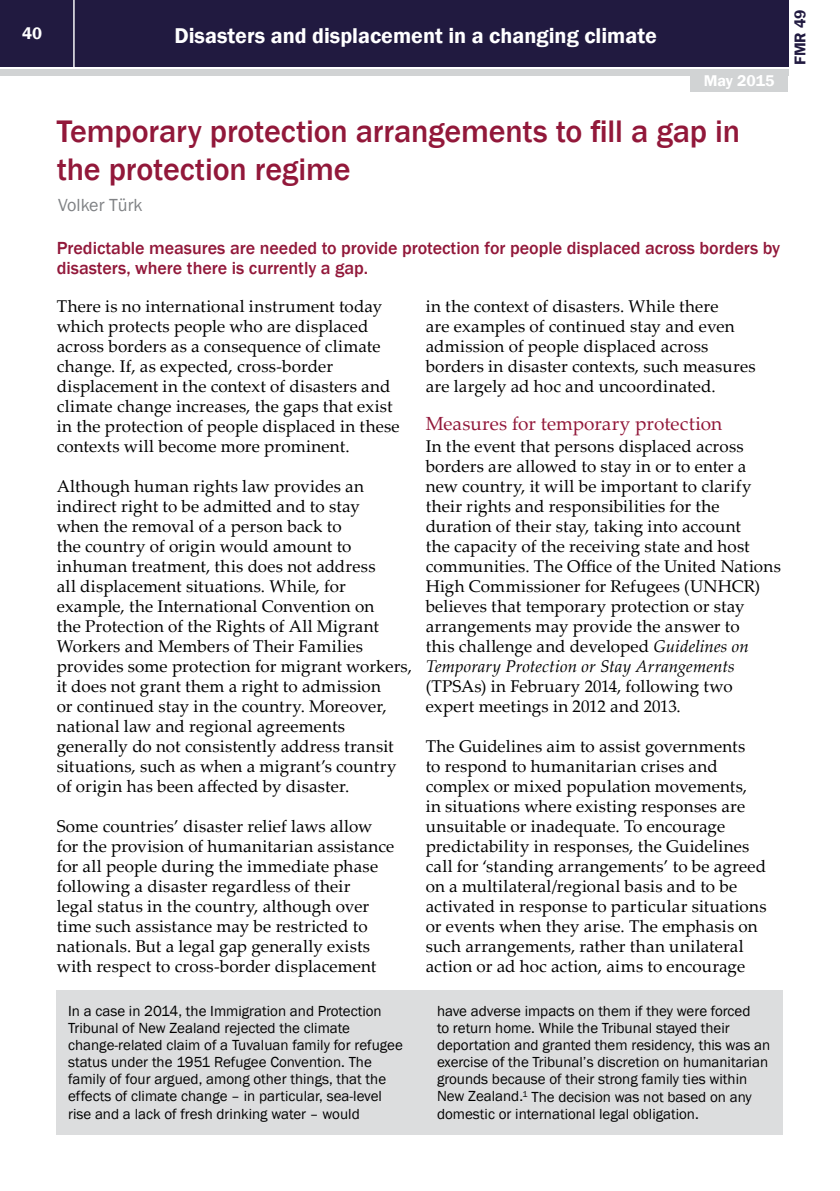
<style>
.page{position:relative;width:840px;height:1191px;background:#fff}
.page>*{position:absolute;margin:0;border:0;box-sizing:border-box;transform-origin:0 0}
.t1{font:500 32px/38px "Franklin Gothic";letter-spacing:-.005em;color:#92183a}
.t2{font:600 22px "Franklin Gothic";color:#fff}
.t3{font:19px "Palatino Linotype";letter-spacing:.005em;color:#92183a}
.t4{font:500 18px/20px "Franklin Gothic";color:#92183a}
.t5{font:18px "Franklin Gothic";color:#808285}
.t6{font:17px/20px "Palatino Linotype";letter-spacing:.01em;color:#000}
.t7{font:600 17px "Franklin Gothic";color:#fff}
.t8{font:600 16px "Franklin Gothic";color:#fff}
.t9{font:600 16px "Franklin Gothic";color:#211a40}
.t10{font:15px/17px "Franklin Gothic";color:#000}
.s1{font-style:italic}
</style>
<div class="page">
<div style="left:0;top:0;width:787px;height:66px;background:#211a40"></div>
<div style="left:0;top:69px;width:787px;height:6px;background:#d1d3d4"></div>
<hr style="left:73px;top:0;width:2px;height:67px;background:#fff">
<div style="left:689px;top:74px;width:98px;height:18px;background:#d1d3d4"></div>
<div style="left:57px;top:990px;width:725px;height:144px;background:#dcddde"></div>
<p class="t7" style="left:22px;top:23px;width:21px">40</p>
<p class="t2" style="left:174px;top:22px;width:483px">Disasters and displacement in a changing climate</p>
<p class="t8" style="left:703px;top:71px;width:72px">May 2015</p>
<h1 class="t1" style="left:57px;top:112px;width:684px">Temporary protection arrangements to fill a gap in the protection regime</h1>
<p class="t5" style="left:58px;top:194px;width:86px">Volker Türk</p>
<p class="t4" style="left:57px;top:238px;width:724px">Predictable measures are needed to provide protection for people displaced across borders by disasters, where there is currently a gap.</p>
<p class="t6" style="left:57px;top:296px;width:344px">There is no international instrument today which protects people who are displaced across borders as a consequence of climate change. If, as expected, cross-border displacement in the context of disasters and climate change increases, the gaps that exist in the protection of people displaced in these contexts will become more prominent.</p>
<p class="t6" style="left:57px;top:476px;width:356px">Although human rights law provides an indirect right to be admitted and to stay<br>when the removal of a person back to<br>the country of origin would amount to inhuman treatment, this does not address<br>all displacement situations. While, for example, the International Convention on<br>the Protection of the Rights of All Migrant Workers and Members of Their Families provides some protection for migrant workers, it does not grant them a right to admission<br>or continued stay in the country. Moreover, national law and regional agreements generally do not consistently address transit situations, such as when a migrant’s country of origin has been affected by disaster.</p>
<p class="t6" style="left:57px;top:815px;width:339px">Some countries’ disaster relief laws allow for the provision of humanitarian assistance for all people during the immediate phase following a disaster regardless of their<br>legal status in the country, although over time such assistance may be restricted to nationals. But a legal gap generally exists with respect to cross-border displacement</p>
<p class="t6" style="left:425px;top:295px;width:331px">in the context of disasters. While there<br>are examples of continued stay and even admission of people displaced across borders in disaster contexts, such measures are largely ad hoc and uncoordinated.</p>
<p class="t3" style="left:425px;top:410px;width:298px">Measures for temporary protection</p>
<p class="t6" style="left:425px;top:436px;width:356px">In the event that persons displaced across borders are allowed to stay in or to enter a new country, it will be important to clarify their rights and responsibilities for the duration of their stay, taking into account<br>the capacity of the receiving state and host communities. The Office of the United Nations High Commissioner for Refugees (UNHCR) believes that temporary protection or stay arrangements may provide the answer to<br>this challenge and developed <span class="s1">Guidelines on Temporary Protection or Stay Arrangements</span></p>
<p class="t6" style="left:425px;top:675px;width:308px">(TPSAs) in February 2014, following two expert meetings in 2012 and 2013.</p>
<p class="t6" style="left:425px;top:735px;width:342px">The Guidelines aim to assist governments<br>to respond to humanitarian crises and complex or mixed population movements, in situations where existing responses are unsuitable or inadequate. To encourage predictability in responses, the Guidelines call for ‘standing arrangements’ to be agreed on a multilateral/regional basis and to be activated in response to particular situations or events when they arise. The emphasis on such arrangements, rather than unilateral action or ad hoc action, aims to encourage</p>
<p class="t10" style="left:68px;top:1003px;width:336px">In a case in 2014, the Immigration and Protection Tribunal of New Zealand rejected the climate change-related claim of a Tuvaluan family for refugee status under the 1951 Refugee Convention. The family of four argued, among other things, that the effects of climate change – in particular, sea-level rise and a lack of fresh drinking water – would</p>
<p class="t10" style="left:437px;top:1003px;width:334px">have adverse impacts on them if they were forced<br>to return home. While the Tribunal stayed their deportation and granted them residency, this was an exercise of the Tribunal’s discretion on humanitarian grounds because of their strong family ties within New Zealand.<sup>1</sup> The decision was not based on any domestic or international legal obligation.</p>
<p class="t9" style="left:789px;top:65px;width:57px;rotate:-90deg">FMR 49</p>
</div>
